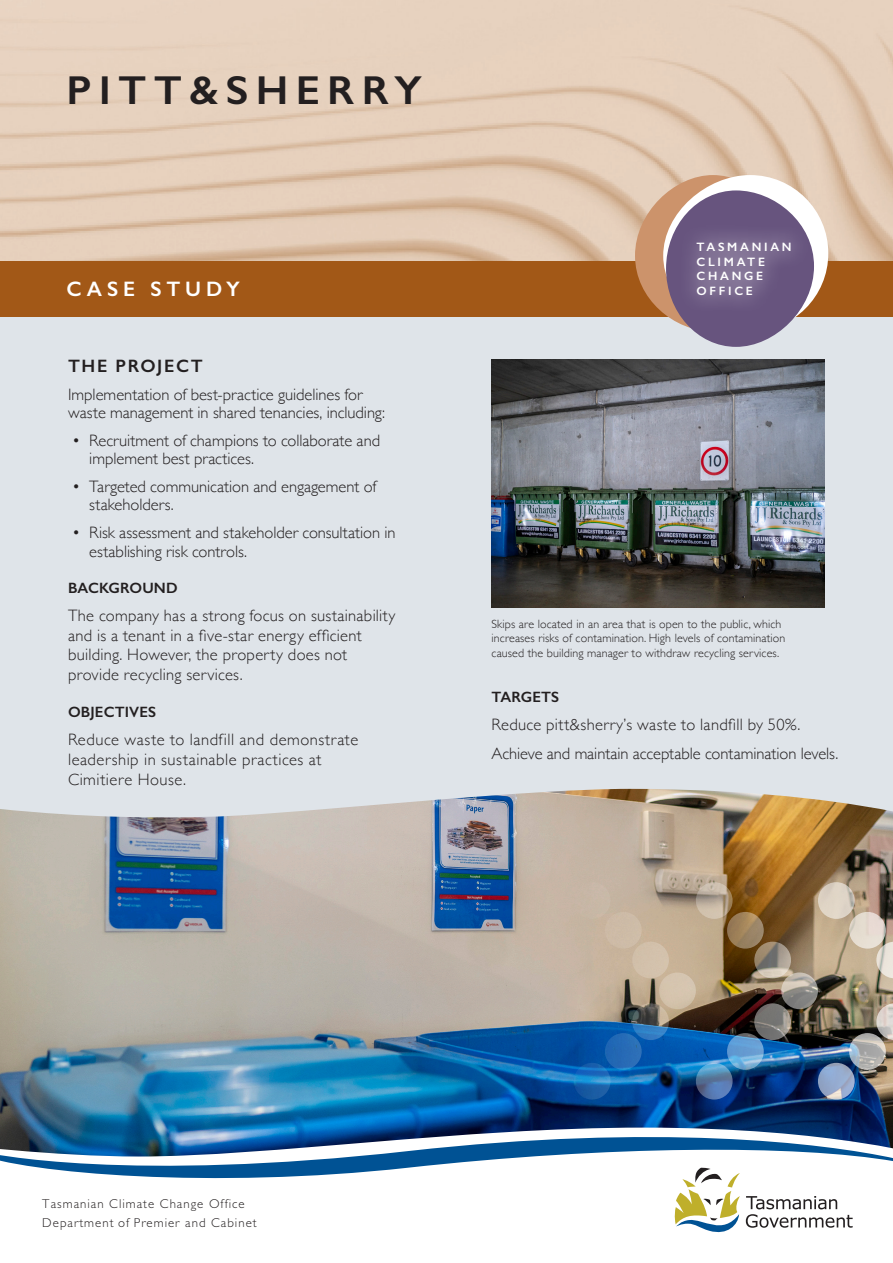
<style>
.page{position:relative;width:893px;height:1263px;background:#fff}
.page>*{position:absolute;margin:0;border:0;box-sizing:border-box;transform-origin:0 0}
.t1{font:600 40.5px "Gill Sans";letter-spacing:.17em;color:#231f20;scale:1.05 1}
.t2{font:600 21px "Gill Sans";letter-spacing:.235em;color:#fff}
.Heading_1{font:600 18px "Gill Sans";letter-spacing:.09em;color:#231f20}
.List{font:300 16.5px/19.8px "Gill Sans";letter-spacing:.005em;color:#231f20}
.List-2{font:300 16.5px/19.8px "Gill Sans";letter-spacing:.03em;color:#231f20}
.Subheading{font:600 15px "Gill Sans";letter-spacing:.01em;color:#231f20}
.t3{font:300 12.9px "Gill Sans";letter-spacing:.08em;color:#231f20}
.Special{font:600 12.15px "Gill Sans";letter-spacing:.225em;color:#fff}
.t4{font:300 12px/14.4px "Gill Sans";letter-spacing:.01em;color:#231f20}
</style>
<div class="page">
<div style="left:0;top:255px;width:893px;height:1008px;background:#dfe4e9"></div>
<img style="left:0;top:789px;width:893px;height:338px">
<div style="left:0;top:1189px;width:893px;height:74px;background:#fff"></div>
<svg style="left:675px;top:1189px;width:65px;height:43px;background:#c9ceac"></svg>
<svg style="left:746px;top:1196px;width:107px;height:32px;background:#cccbcb"></svg>
<svg style="left:0;top:1127px;width:893px;height:62px;background:#96b3cc"></svg>
<img style="left:0;top:0;width:893px;height:261px">
<div style="left:659px;top:972px;width:37px;height:37px;background:#d5c4ae;border-radius:50%"></div>
<div style="left:632px;top:942px;width:37px;height:36px;background:#d3c1ab;border-radius:50%"></div>
<div style="left:605px;top:912px;width:37px;height:37px;background:#cdbba6;border-radius:50%"></div>
<div style="left:574px;top:882px;width:36px;height:37px;background:#c7b7a6;border-radius:50%"></div>
<svg style="left:632px;top:1003px;width:37px;height:37px"></svg>
<div style="left:605px;top:1033px;width:37px;height:37px;background:#266ab6;border-radius:50%"></div>
<svg style="left:574px;top:1063px;width:36px;height:36px"></svg>
<svg style="left:781px;top:972px;width:37px;height:37px"></svg>
<svg style="left:754px;top:942px;width:37px;height:36px"></svg>
<svg style="left:727px;top:912px;width:37px;height:37px"></svg>
<svg style="left:696px;top:882px;width:37px;height:37px"></svg>
<svg style="left:754px;top:1003px;width:37px;height:37px"></svg>
<svg style="left:727px;top:1033px;width:37px;height:37px"></svg>
<svg style="left:696px;top:1063px;width:37px;height:36px"></svg>
<svg style="left:876px;top:942px;width:17px;height:36px"></svg>
<svg style="left:849px;top:912px;width:37px;height:37px"></svg>
<svg style="left:818px;top:882px;width:37px;height:37px"></svg>
<svg style="left:876px;top:1003px;width:17px;height:37px"></svg>
<svg style="left:849px;top:1033px;width:37px;height:37px"></svg>
<svg style="left:818px;top:1063px;width:37px;height:36px"></svg>
<div style="left:0;top:261px;width:893px;height:55px;background:#a25817"></div>
<div style="left:663px;top:175px;width:165px;height:156px;background:#fff;border-radius:78px"></div>
<svg style="left:635px;top:175px;width:179px;height:172px"></svg>
<svg style="left:679px;top:224px;width:131px;height:89px;background:#746288"></svg>
<img style="left:492px;top:359px;width:333px;height:248px">
<p class="t1" style="left:67px;top:66px;width:340px">PITT&amp;SHERRY</p>
<p class="t2" style="left:67px;top:276px;width:175px">CASE STUDY</p>
<p class="Heading_1" style="left:68px;top:355px;width:136px">THE PROJECT</p>
<p class="List" style="left:68px;top:384px;width:318px;line-height:18.8px">Implementation of best-practice guidelines for waste management in shared tenancies, including:</p>
<p class="List" style="left:89px;top:430px;width:292px;line-height:18.8px;text-indent:-17px">• Recruitment of champions to collaborate and implement best practices.</p>
<p class="List" style="left:89px;top:476px;width:289px;line-height:18.8px;text-indent:-17px">• Targeted communication and engagement of stakeholders.</p>
<p class="List" style="left:89px;top:522px;width:308px;text-indent:-17px">• Risk assessment and stakeholder consultation in establishing risk controls.</p>
<p class="Subheading" style="left:68px;top:578px;width:111px">BACKGROUND</p>
<p class="List" style="left:68px;top:605px;width:329px">The company has a strong focus on sustainability and is a tenant in a five-star energy efficient building. However, the property does not provide recycling services.</p>
<p class="Subheading" style="left:68px;top:703px;width:90px">OBJECTIVES</p>
<p class="List-2" style="left:68px;top:729px;width:292px">Reduce waste to landfill and demonstrate leadership in sustainable practices at<br>Cimitiere House.</p>
<p class="Special" style="left:697px;top:239px;width:97px">TASMANIAN</p>
<p class="Special" style="left:697px;top:254px;width:70px">CLIMATE</p>
<p class="Special" style="left:697px;top:269px;width:68px">CHANGE</p>
<p class="Special" style="left:697px;top:283px;width:58px">OFFICE</p>
<p class="t4" style="left:492px;top:616px;width:295px">Skips are located in an area that is open to the public, which increases risks of contamination. High levels of contamination caused the building manager to withdraw recycling services.</p>
<p class="Subheading" style="left:492px;top:688px;width:69px">TARGETS</p>
<p class="List" style="left:492px;top:714px;width:310px">Reduce pitt&amp;sherry’s waste to landfill by 50%.</p>
<p class="List" style="left:492px;top:743px;width:348px">Achieve and maintain acceptable contamination levels.</p>
<p class="t3" style="left:42px;top:1194px;width:204px">Tasmanian Climate Change Office</p>
<p class="t3" style="left:42px;top:1212px;width:216px">Department of Premier and Cabinet</p>
</div>
